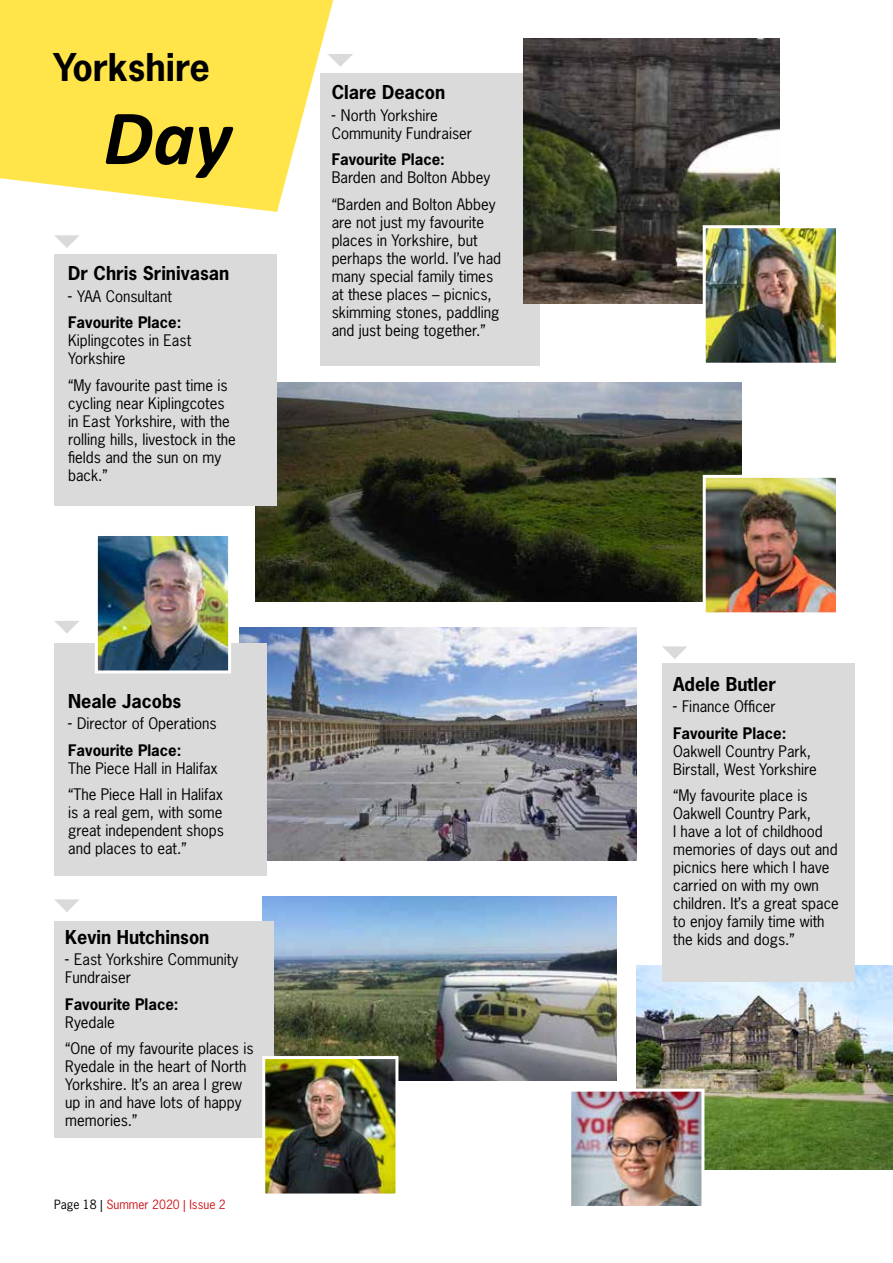
<style>
.page{position:relative;width:893px;height:1263px;background:#fff}
.page>*{position:absolute;margin:0;border:0;box-sizing:border-box;transform-origin:0 0}
.t1{font:italic 700 78.9px "Calibri";color:#000}
.t2{font:700 36px "News Gothic Std";color:#000}
.t3{font:700 18px "News Gothic";color:#000}
.t4{font:15px/18px "News Gothic";color:#000}
.t5{font:700 15px/26.5px "News Gothic";color:#000}
.t6{font:12px "News Gothic";color:#cd1719}
.s1{font-weight:400;font-size:18px}
.s2{font-weight:400}
.s3{font-size:18px}
.s4{font-weight:700}
.s5{color:#000}
</style>
<div class="page">
<svg style="left:0;top:0;width:333px;height:212px;background:#ffe860"></svg>
<div style="left:320px;top:73px;width:220px;height:292px;background:#dadada"></div>
<svg style="left:327px;top:54px;width:26px;height:13px"></svg>
<img style="left:255px;top:383px;width:486px;height:218px">
<div style="left:54px;top:254px;width:222px;height:252px;background:#dadada"></div>
<svg style="left:54px;top:235px;width:25px;height:13px"></svg>
<img style="left:240px;top:627px;width:396px;height:234px">
<div style="left:54px;top:643px;width:213px;height:233px;background:#dadada"></div>
<svg style="left:55px;top:621px;width:24px;height:12px"></svg>
<img style="left:99px;top:537px;width:128px;height:132px">
<div style="left:95px;top:533px;width:136px;height:140px;border:3px solid #fff"></div>
<img style="left:262px;top:896px;width:355px;height:185px">
<div style="left:54px;top:921px;width:220px;height:216px;background:#dadada"></div>
<svg style="left:54px;top:899px;width:25px;height:13px"></svg>
<img style="left:523px;top:38px;width:256px;height:265px">
<img style="left:636px;top:965px;width:257px;height:204px">
<div style="left:662px;top:663px;width:193px;height:319px;background:#dadada"></div>
<svg style="left:662px;top:646px;width:25px;height:13px"></svg>
<img style="left:266px;top:1060px;width:128px;height:132px">
<div style="left:262px;top:1056px;width:136px;height:140px;border:3px solid #fff"></div>
<img style="left:707px;top:479px;width:128px;height:132px">
<div style="left:703px;top:475px;width:136px;height:140px;border:3px solid #fff"></div>
<img style="left:707px;top:229px;width:128px;height:133px">
<div style="left:703px;top:225px;width:136px;height:141px;border:3px solid #fff"></div>
<img style="left:572px;top:1093px;width:128px;height:112px">
<div style="left:568px;top:1089px;width:136px;height:120px;border:3px solid #fff"></div>
<h2 class="t2" style="left:53px;top:43px;width:158px">Yorkshire</h2>
<h1 class="t1" style="left:103px;top:88px;width:130px">Day</h1>
<p class="t3" style="left:68px;top:262px;width:163px">Dr Chris Srinivasan</p>
<p class="t5" style="left:68px;top:283px;width:115px"><span class="s1">-</span> <span class="s2">YAA Consultant<br></span>Favourite Place:</p>
<p class="t4" style="left:68px;top:332px;width:125px">Kiplingcotes in East<br>Yorkshire</p>
<p class="t4" style="left:68px;top:376px;width:169px">“My favourite past time is cycling near Kiplingcotes in East Yorkshire, with the rolling hills, livestock in the fields and the sun on my back.”</p>
<p class="t3" style="left:332px;top:80px;width:115px">Clare Deacon</p>
<p class="t4" style="left:332px;top:106px;width:142px"><span class="s3">-</span> North Yorkshire<br>Community Fundraiser</p>
<p class="t5" style="left:332px;top:146px;width:115px">Favourite Place:</p>
<p class="t4" style="left:332px;top:164px;width:165px;line-height:26.5px">Barden and Bolton Abbey “Barden and Bolton Abbey</p>
<p class="t4" style="left:332px;top:213px;width:171px">are not just my favourite places in Yorkshire, but perhaps the world. I’ve had many special family times at these places – picnics, skimming stones, paddling and just being together.”</p>
<p class="t3" style="left:68px;top:689px;width:115px">Neale Jacobs</p>
<p class="t4" style="left:68px;top:710px;width:150px;line-height:26.5px"><span class="s3">-</span> Director of Operations<br><span class="s4">Favourite Place:</span></p>
<p class="t4" style="left:68px;top:755px;width:156px;line-height:26.5px">The Piece Hall in Halifax “The Piece Hall in Halifax</p>
<p class="t4" style="left:68px;top:803px;width:157px;text-align:justify">is a real gem, with some great independent shops and places to eat.”</p>
<p class="t3" style="left:65px;top:925px;width:146px">Kevin Hutchinson</p>
<p class="t4" style="left:65px;top:950px;width:174px"><span class="s3">-</span> East Yorkshire Community<br>Fundraiser</p>
<p class="t5" style="left:65px;top:990px;width:115px">Favourite Place:</p>
<p class="t4" style="left:65px;top:1009px;width:190px;line-height:26.5px">Ryedale<br>“One of my favourite places is</p>
<p class="t4" style="left:65px;top:1057px;width:183px">Ryedale in the heart of North<br>Yorkshire. It’s an area I grew up in and have lots of happy memories.”</p>
<p class="t6" style="left:54px;top:1196px;width:173px"><span class="s5">Page 18 |</span> Summer 2020 | Issue 2</p>
<p class="t3" style="left:673px;top:672px;width:104px">Adele Butler</p>
<p class="t5" style="left:673px;top:693px;width:115px"><span class="s1">-</span> <span class="s2">Finance Officer<br></span>Favourite Place:</p>
<p class="t4" style="left:673px;top:742px;width:145px">Oakwell Country Park,<br>Birstall, West Yorkshire</p>
<p class="t4" style="left:673px;top:786px;width:167px">“My favourite place is<br>Oakwell Country Park,<br>I have a lot of childhood memories of days out and picnics here which I have carried on with my own children. It’s a great space to enjoy family time with the kids and dogs.”</p>
</div>
